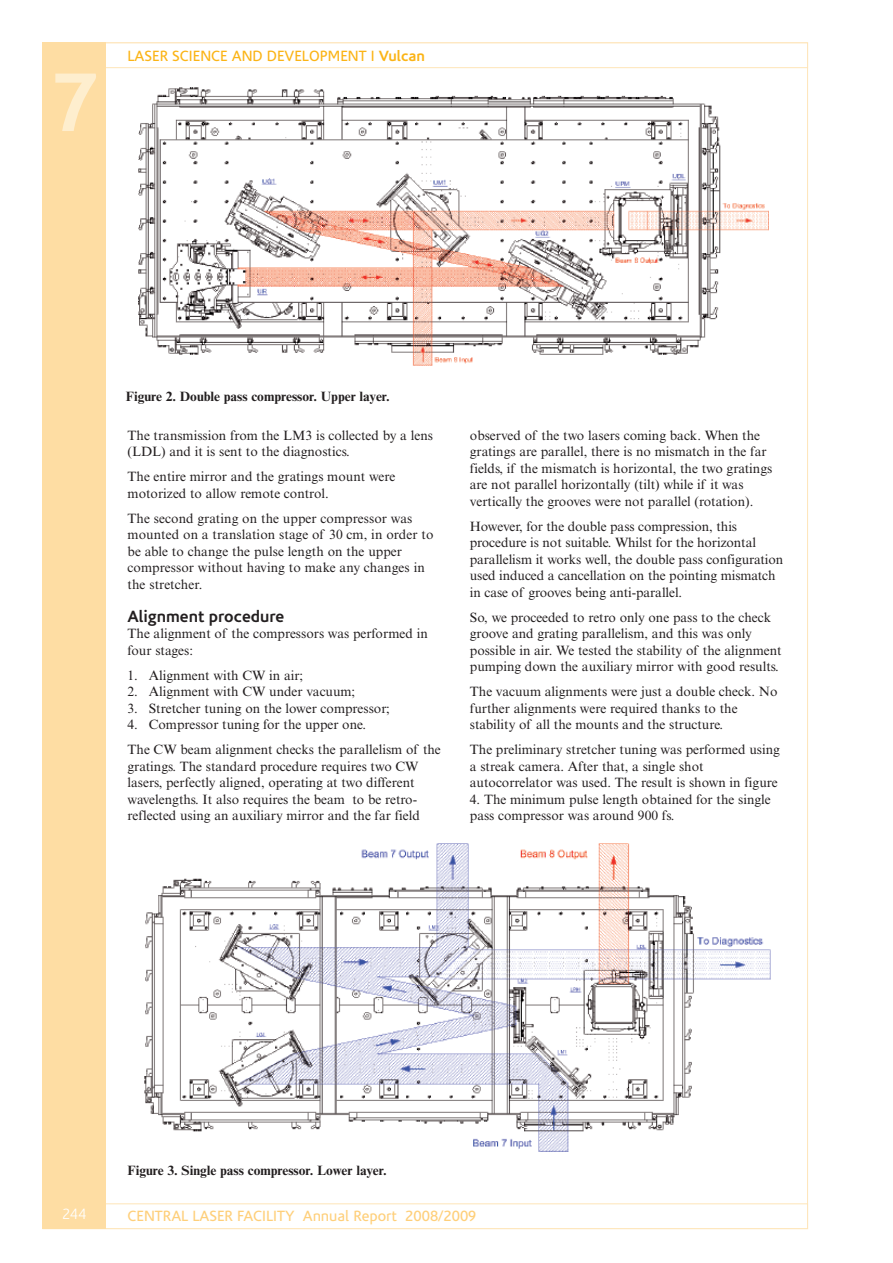
<style>
.page{position:relative;width:893px;height:1263px;background:#fff}
.page>*{position:absolute;margin:0;border:0;box-sizing:border-box;transform-origin:0 0}
.t1{font:700 84px "Corisande";color:#feeece}
.t2{font:700 16.5px "Corisande";color:#231f20}
.t3{font:15px "Corisande";color:#fecf7a}
.t4{font:15px "Corisande";color:#fbb416}
.t5{font:300 15px "Corisande";color:#fff}
.t6{font:13.5px/16.5px "Times NRMT";color:#231f20}
.t7{font:700 13.5px "Times NRMT";color:#231f20}
.s1{font-weight:700}
</style>
<div class="page">
<div style="left:43px;top:1203px;width:765px;height:26px;border:1px solid #fee5b8"></div>
<div style="left:43px;top:43px;width:765px;height:25px;border:1px solid #fee5b8"></div>
<div style="left:43px;top:43px;width:63px;height:1186px;background:#fedda3"></div>
<img style="left:144px;top:844px;width:627px;height:308px">
<img style="left:139px;top:87px;width:629px;height:279px">
<h1 class="t1" style="left:51px;top:69px;width:48px">7</h1>
<p class="t4" style="left:128px;top:50px;width:299px">LASER SCIENCE AND DEVELOPMENT I <span class="s1">Vulcan</span></p>
<p class="t7" style="left:126px;top:392px;width:266px">Figure 2. Double pass compressor. Upper layer.</p>
<p class="t6" style="left:128px;top:428px;width:307px">The transmission from the LM3 is collected by a lens (LDL) and it is sent to the diagnostics.</p>
<p class="t6" style="left:128px;top:470px;width:269px">The entire mirror and the gratings mount were motorized to allow remote control.</p>
<p class="t6" style="left:128px;top:511px;width:307px">The second grating on the upper compressor was mounted on a translation stage of 30 cm, in order to be able to change the pulse length on the upper compressor without having to make any changes in the stretcher.</p>
<p class="t2" style="left:128px;top:610px;width:158px">Alignment procedure</p>
<p class="t6" style="left:128px;top:627px;width:302px">The alignment of the compressors was performed in four stages:</p>
<p class="t6" style="left:128px;top:668px;width:177px">1. Alignment with CW in air;</p>
<p class="t6" style="left:128px;top:685px;width:229px">2. Alignment with CW under vacuum;</p>
<p class="t6" style="left:128px;top:701px;width:264px">3. Stretcher tuning on the lower compressor;</p>
<p class="t6" style="left:128px;top:714px;width:315px;line-height:25px">4. Compressor tuning for the upper one.<br>The CW beam alignment checks the parallelism of the</p>
<p class="t6" style="left:128px;top:759px;width:294px">gratings. The standard procedure requires two CW lasers, perfectly aligned, operating at two different wavelengths. It also requires the beam to be retro&shy;reflected using an auxiliary mirror and the far field</p>
<p class="t6" style="left:470px;top:428px;width:304px">observed of the two lasers coming back. When the gratings are parallel, there is no mismatch in the far fields, if the mismatch is horizontal, the two gratings are not parallel horizontally (tilt) while if it was vertically the grooves were not parallel (rotation).</p>
<p class="t6" style="left:470px;top:519px;width:315px">However, for the double pass compression, this procedure is not suitable. Whilst for the horizontal parallelism it works well, the double pass configuration used induced a cancellation on the pointing mismatch in case of grooves being anti-parallel.</p>
<p class="t6" style="left:470px;top:610px;width:313px">So, we proceeded to retro only one pass to the check groove and grating parallelism, and this was only possible in air. We tested the stability of the alignment pumping down the auxiliary mirror with good results.</p>
<p class="t6" style="left:470px;top:685px;width:309px">The vacuum alignments were just a double check. No further alignments were required thanks to the stability of all the mounts and the structure.</p>
<p class="t6" style="left:470px;top:743px;width:311px">The preliminary stretcher tuning was performed using a streak camera. After that, a single shot autocorrelator was used. The result is shown in figure</p>
<p class="t6" style="left:470px;top:792px;width:302px">4. The minimum pulse length obtained for the single pass compressor was around 900 fs.</p>
<p class="t7" style="left:128px;top:1165px;width:261px">Figure 3. Single pass compressor. Lower layer.</p>
<p class="t5" style="left:62px;top:1208px;width:26px">244</p>
<p class="t3" style="left:128px;top:1210px;width:350px">CENTRAL LASER FACILITY Annual Report 2008/2009</p>
</div>
